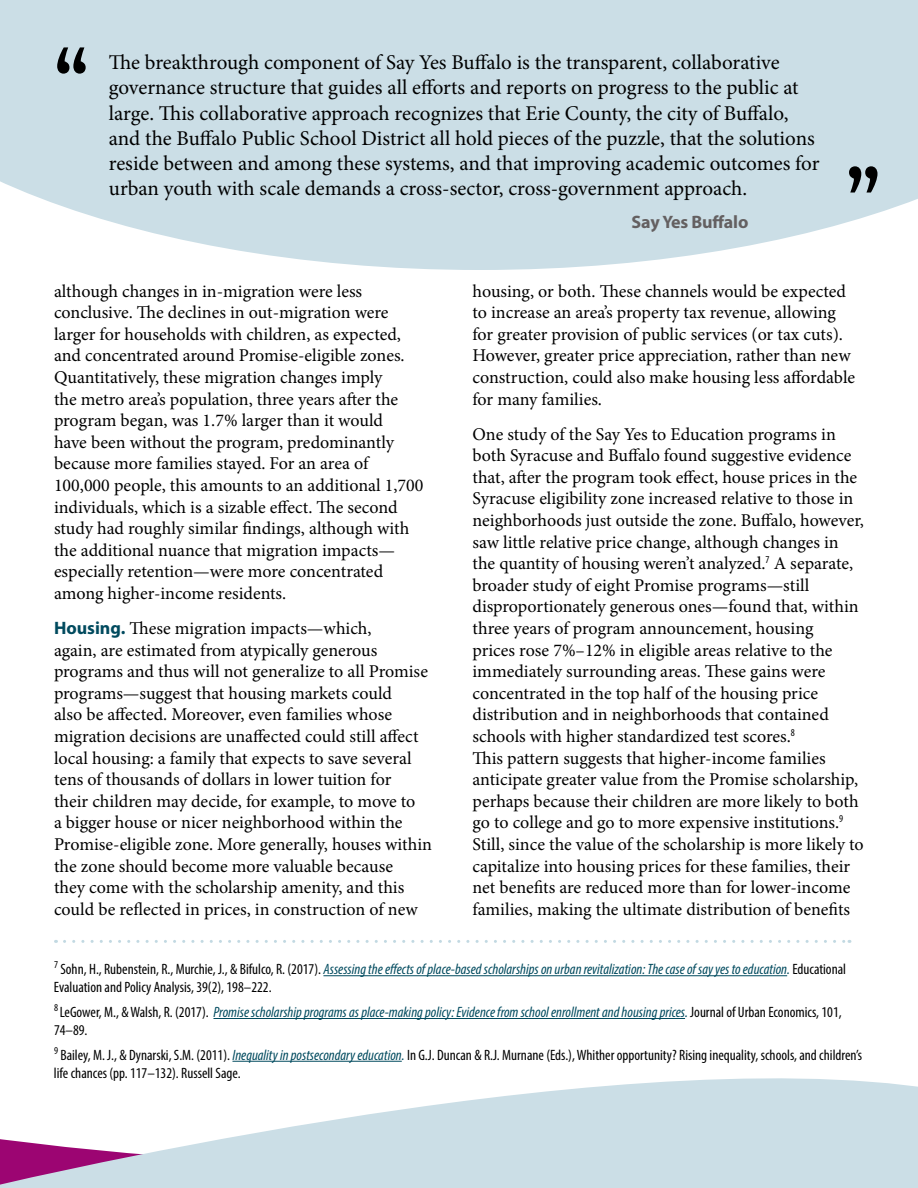
<style>
.page{position:relative;width:918px;height:1188px;background:#fff}
.page>*{position:absolute;margin:0;border:0;box-sizing:border-box;transform-origin:0 0}
.t1{font:21px/25.2px "Minion Pro";color:#000}
.t2{font:18px/21.6px "Minion Pro";color:#000}
.t3{font:700 18px "Myriad Pro";letter-spacing:-.01em;color:#646061}
.t4{font:condensed 15px/18px "Myriad Pro";color:#000}
.t5{font:italic condensed 15px/18px "Myriad Pro";color:#004a5e}
.s1{font-family:"Myriad Pro";font-weight:700;color:#004a5e}
.s2{font-style:italic;color:#004a5e}
.s3{font-style:normal;color:#000}
</style>
<div class="page">
<svg style="left:0;top:0;width:918px;height:270px;background:#cfe0e8"></svg>
<svg style="left:0;top:1060px;width:918px;height:128px;fill:#cbdee6"></svg>
<svg style="left:65px;top:940px;width:785px;height:3px"></svg>
<hr style="left:323px;top:975px;width:464px;height:1px;background:#004a5e">
<hr style="left:213px;top:1018px;width:472px;height:1px;background:#004a5e">
<hr style="left:232px;top:1061px;width:170px;height:1px;background:#004a5e">
<svg style="left:849px;top:166px;width:29px;height:27px"></svg>
<svg style="left:57px;top:47px;width:29px;height:27px"></svg>
<p class="t1" style="left:109px;top:50px;width:712px">The breakthrough component of Say Yes Buffalo is the transparent, collaborative governance structure that guides all efforts and reports on progress to the public at large. This collaborative approach recognizes that Erie County, the city of Buffalo, and the Buffalo Public School District all hold pieces of the puzzle, that the solutions reside between and among these systems, and that improving academic outcomes for urban youth with scale demands a cross-sector, cross-government approach.</p>
<p class="t3" style="left:632px;top:210px;width:118px">Say Yes Buffalo</p>
<p class="t2" style="left:54px;top:280px;width:371px">although changes in in-migration were less conclusive. The declines in out-migration were larger for households with children, as expected, and concentrated around Promise-eligible zones.<br>Quantitatively, these migration changes imply<br>the metro area’s population, three years after the program began, was 1.7% larger than it would<br>have been without the program, predominantly because more families stayed. For an area of 100,000 people, this amounts to an additional 1,700 individuals, which is a sizable effect. The second study had roughly similar findings, although with the additional nuance that migration impacts— especially retention—were more concentrated among higher-income residents.</p>
<p class="t2" style="left:54px;top:618px;width:380px"><span class="s1">Housing.</span> These migration impacts—which,<br>again, are estimated from atypically generous programs and thus will not generalize to all Promise programs—suggest that housing markets could<br>also be affected. Moreover, even families whose migration decisions are unaffected could still affect local housing: a family that expects to save several tens of thousands of dollars in lower tuition for<br>their children may decide, for example, to move to<br>a bigger house or nicer neighborhood within the Promise-eligible zone. More generally, houses within the zone should become more valuable because<br>they come with the scholarship amenity, and this could be reflected in prices, in construction of new</p>
<p class="t2" style="left:472px;top:280px;width:384px">housing, or both. These channels would be expected to increase an area’s property tax revenue, allowing for greater provision of public services (or tax cuts).<br>However, greater price appreciation, rather than new construction, could also make housing less affordable for many families.</p>
<p class="t2" style="left:472px;top:423px;width:393px">One study of the Say Yes to Education programs in both Syracuse and Buffalo found suggestive evidence that, after the program took effect, house prices in the Syracuse eligibility zone increased relative to those in neighborhoods just outside the zone. Buffalo, however, saw little relative price change, although changes in the quantity of housing weren’t analyzed.<sup>7</sup> A separate, broader study of eight Promise programs—still disproportionately generous ones—found that, within three years of program announcement, housing<br>prices rose 7%–12% in eligible areas relative to the immediately surrounding areas. These gains were concentrated in the top half of the housing price distribution and in neighborhoods that contained schools with higher standardized test scores.<sup>8<br></sup>This pattern suggests that higher-income families anticipate greater value from the Promise scholarship, perhaps because their children are more likely to both go to college and go to more expensive institutions.<sup>9<br></sup>Still, since the value of the scholarship is more likely to capitalize into housing prices for these families, their net benefits are reduced more than for lower-income families, making the ultimate distribution of benefits</p>
<p class="t4" style="left:54px;top:960px;width:794px"><sup>7</sup> Sohn, H., Rubenstein, R., Murchie, J., &amp; Bifulco, R. (2017). <span class="s2">Assessing the effects of place-based scholarships on urban revitalization: The case of say yes to education.</span> Educational<br>Evaluation and Policy Analysis, 39(2), 198–222.</p>
<p class="t5" style="left:54px;top:1003px;width:789px"><sup>8</sup> <span class="s3">LeGower, M., &amp; Walsh, R. (2017).</span> Promise scholarship programs as place-making policy: Evidence from school enrollment and housing prices. <span class="s3">Journal of Urban Economics, 101,<br>74–89.</span></p>
<p class="t4" style="left:54px;top:1046px;width:810px"><sup>9</sup> Bailey, M. J., &amp; Dynarski, S.M. (2011). <span class="s2">Inequality in postsecondary education.</span> In G.J. Duncan &amp; R.J. Murnane (Eds.), Whither opportunity? Rising inequality, schools, and children’s life chances (pp. 117–132). Russell Sage.</p>
</div>
